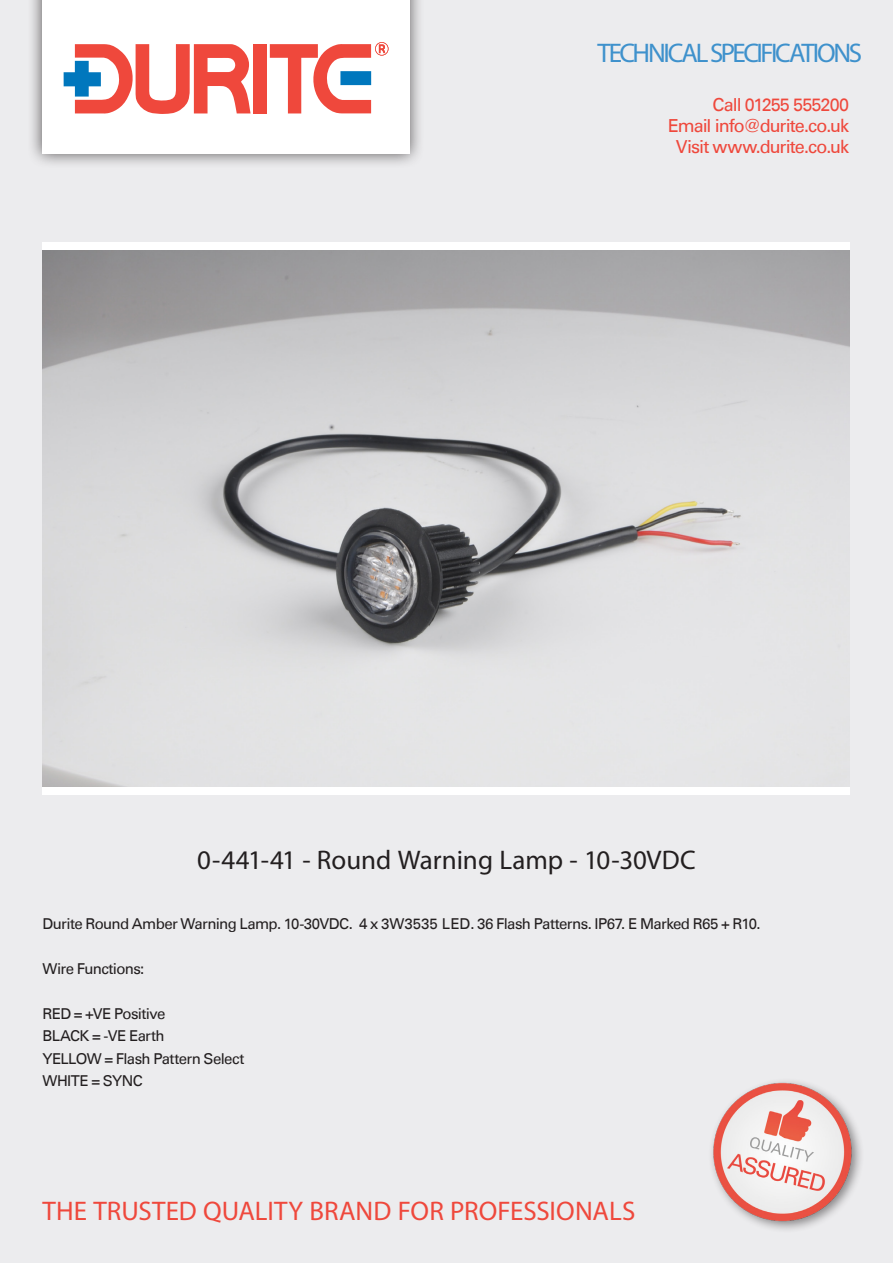
<style>
.page{position:relative;width:893px;height:1263px;background:#ececee}
.page>*{position:absolute;margin:0;border:0;box-sizing:border-box;transform-origin:0 0}
.t1{font:27px "Myriad Pro";letter-spacing:.005em;color:#ef483c}
.t2{font:27px "Myriad Pro";color:#231f20}
.t3{font:27px "Myriad Pro";letter-spacing:-.085em;color:#3e91cc}
.t4{font:18px "Univers Com 55 Roman";letter-spacing:-.05em;color:#ef483c}
.t5{font:15px "Univers Com 55 Roman";letter-spacing:-.04em;color:#231f20}
</style>
<div class="page">
<div style="left:27px;top:0;width:398px;height:169px;background:#231f20;opacity:.75"></div>
<div style="left:42px;top:0;width:367px;height:154px;background:#fff"></div>
<div style="left:253px;top:44px;width:13px;height:69px;background:#ef483c"></div>
<svg style="left:270px;top:42px;width:118px;height:71px"></svg>
<svg style="left:64px;top:44px;width:187px;height:70px"></svg>
<img style="left:712px;top:1081px;width:149px;height:149px">
<div style="left:43px;top:242px;width:807px;height:553px;background:#fff"></div>
<img style="left:43px;top:251px;width:806px;height:536px">
<p class="t3" style="left:597px;top:36px;width:266px">TECHNICAL SPECIFICATIONS</p>
<p class="t4" style="left:713px;top:94px;width:138px">Call 01255 555200</p>
<p class="t4" style="left:668px;top:115px;width:183px">Email info@durite.co.uk</p>
<p class="t4" style="left:676px;top:136px;width:175px">Visit www.durite.co.uk</p>
<p class="t2" style="left:197px;top:844px;width:500px">0-441-41 - Round Warning Lamp - 10-30VDC</p>
<p class="t5" style="left:43px;top:914px;width:719px">Durite Round Amber Warning Lamp. 10-30VDC. 4 x 3W3535 LED. 36 Flash Patterns. IP67. E Marked R65 + R10.</p>
<p class="t5" style="left:43px;top:959px;width:103px">Wire Functions:</p>
<p class="t5" style="left:43px;top:1004px;width:124px">RED = +VE Positive</p>
<p class="t5" style="left:43px;top:1027px;width:124px">BLACK = -VE Earth</p>
<p class="t5" style="left:43px;top:1049px;width:203px">YELLOW = Flash Pattern Select</p>
<p class="t5" style="left:43px;top:1072px;width:102px">WHITE = SYNC</p>
<p class="t1" style="left:43px;top:1194px;width:594px">THE TRUSTED QUALITY BRAND FOR PROFESSIONALS</p>
</div>
